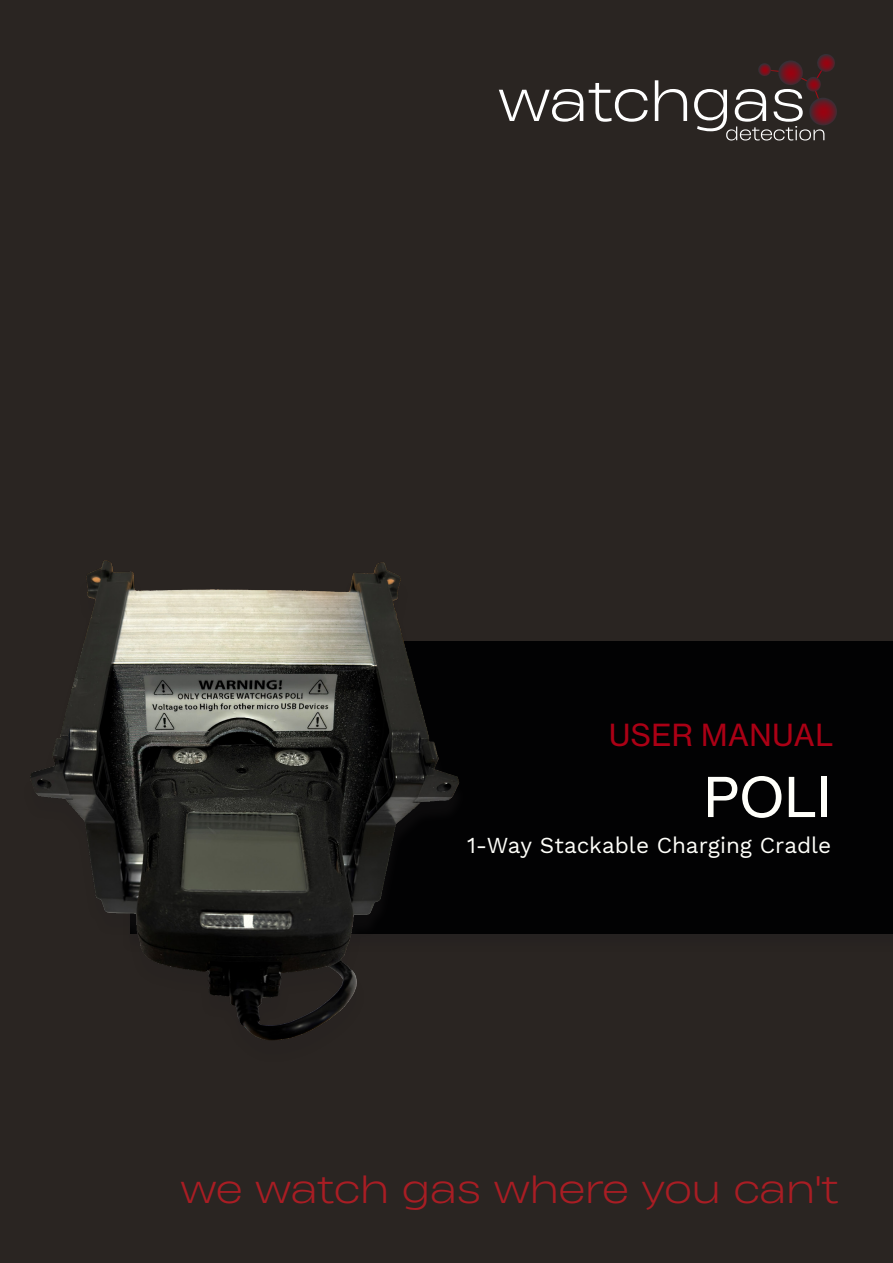
<style>
.page{position:relative;width:893px;height:1263px;background:#2a2522}
.page>*{position:absolute;margin:0;border:0;box-sizing:border-box;transform-origin:0 0}
.t1{font:54px "N Haas Grotesk TX Pro 55 Rg";color:#fffffa}
.t2{font:300 36px "Heading Now 82";color:#a91d24}
.t3{font:30px "N Haas Grotesk TX Pro 55 Rg";letter-spacing:.015em;color:#aa0015}
.t4{font:22.5px "Work Sans";letter-spacing:-.005em;color:#fffffa}
</style>
<div class="page">
<div style="left:122px;top:643px;width:771px;height:309px;background:#231f20"></div>
<div style="left:130px;top:641px;width:763px;height:292px;background:#020203"></div>
<svg style="left:499px;top:89px;width:84px;height:33px"></svg>
<svg style="left:589px;top:83px;width:59px;height:39px"></svg>
<svg style="left:655px;top:80px;width:32px;height:41px"></svg>
<svg style="left:694px;top:54px;width:143px;height:86px"></svg>
<img style="left:30px;top:560px;width:505px;height:480px">
<p class="t3" style="left:609px;top:716px;width:226px">USER MANUAL</p>
<p class="t1" style="left:704px;top:764px;width:128px">POLI</p>
<p class="t4" style="left:467px;top:832px;width:366px">1-Way Stackable Charging Cradle</p>
<p class="t2" style="left:180px;top:1162px;width:660px">we watch gas where you can't</p>
</div>
